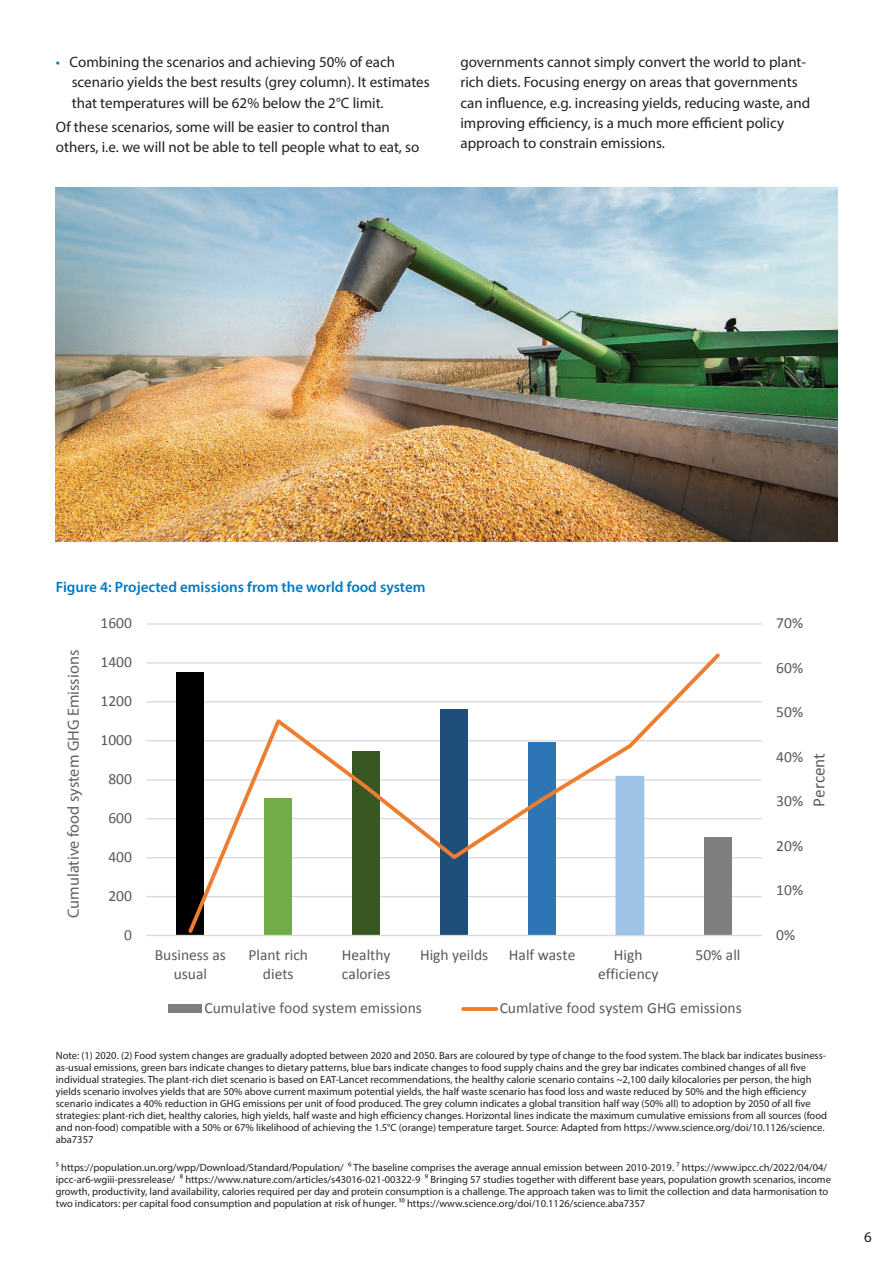
<style>
.page{position:relative;width:893px;height:1263px;background:#fff}
.page>*{position:absolute;margin:0;border:0;box-sizing:border-box;transform-origin:0 0}
.t1{font:17.25px "Calibri";color:#595959}
.t2{font:16.2px "Myriad Pro";color:#636366}
.t3{font:15.6px "Calibri";color:#595959}
.t4{font:15.45px/18.9px "Calibri";color:#595959;text-align:center}
.t5{font:15px/20.2px "Myriad Pro";color:#231f20}
.t6{font:600 15px "Myriad Pro";color:#0079c2}
.t7{font:10.5px/12px "Myriad Pro";color:#231f20}
.s1{color:#0079c2}
</style>
<div class="page">
<hr style="left:146px;top:896px;width:616px;height:1px;background:#d9d9d9">
<hr style="left:146px;top:857px;width:616px;height:1px;background:#d9d9d9">
<hr style="left:146px;top:818px;width:616px;height:1px;background:#d9d9d9">
<hr style="left:146px;top:779px;width:616px;height:1px;background:#d9d9d9">
<hr style="left:146px;top:740px;width:616px;height:1px;background:#d9d9d9">
<hr style="left:146px;top:701px;width:616px;height:1px;background:#d9d9d9">
<hr style="left:146px;top:662px;width:616px;height:1px;background:#d9d9d9">
<hr style="left:146px;top:623px;width:616px;height:2px;background:#d9d9d9">
<div style="left:177px;top:672px;width:27px;height:263px;background:#000"></div>
<div style="left:704px;top:837px;width:28px;height:98px;background:#7f7f7f"></div>
<hr style="left:146px;top:935px;width:616px;height:1px;background:#d9d9d9">
<svg style="left:185px;top:653px;width:538px;height:282px"></svg>
<div style="left:168px;top:1004px;width:33px;height:9px;background:#7f7f7f"></div>
<svg style="left:463px;top:1007px;width:33px;height:4px"></svg>
<img style="left:56px;top:187px;width:781px;height:354px">
<p class="t5" style="left:72px;top:52px;width:359px;text-indent:-16px"><span class="s1">•</span> Combining the scenarios and achieving 50% of each scenario yields the best results (grey column). It estimates that temperatures will be 62% below the 2°C limit.</p>
<p class="t5" style="left:56px;top:117px;width:365px">Of these scenarios, some will be easier to control than others, i.e. we will not be able to tell people what to eat, so</p>
<p class="t5" style="left:460px;top:52px;width:351px">governments cannot simply convert the world to plant&shy;rich diets. Focusing energy on areas that governments can influence, e.g. increasing yields, reducing waste, and improving efficiency, is a much more efficient policy approach to constrain emissions.</p>
<p class="t6" style="left:56px;top:577px;width:371px">Figure 4: Projected emissions from the world food system</p>
<p class="t2" style="left:63px;top:918px;width:269px;rotate:-90deg">Cumulative food system GHG Emissions</p>
<p class="t4" style="left:101px;top:613px;width:33px">1600</p>
<p class="t4" style="left:101px;top:652px;width:33px">1400</p>
<p class="t4" style="left:101px;top:691px;width:33px">1200</p>
<p class="t4" style="left:101px;top:730px;width:33px">1000</p>
<p class="t4" style="left:108px;top:769px;width:25px">800</p>
<p class="t4" style="left:108px;top:808px;width:25px">600</p>
<p class="t4" style="left:108px;top:847px;width:25px">400</p>
<p class="t3" style="left:108px;top:885px;width:25px">200</p>
<p class="t4" style="left:124px;top:925px;width:9px">0</p>
<p class="t4" style="left:155px;top:945px;width:73px">Business as usual</p>
<p class="t4" style="left:249px;top:945px;width:61px">Plant rich diets</p>
<p class="t4" style="left:342px;top:945px;width:50px;text-align:left">Healthy calories</p>
<p class="t4" style="left:420px;top:945px;width:70px">High yeilds</p>
<p class="t4" style="left:509px;top:945px;width:68px">Half waste</p>
<p class="t4" style="left:598px;top:945px;width:62px">High efficiency</p>
<p class="t4" style="left:695px;top:945px;width:46px">50% all</p>
<p class="t4" style="left:205px;top:998px;width:219px">Cumulative food system emissions</p>
<p class="t4" style="left:500px;top:998px;width:244px">Cumlative food system GHG emissions</p>
<p class="t4" style="left:776px;top:613px;width:28px">70%</p>
<p class="t3" style="left:776px;top:657px;width:28px">60%</p>
<p class="t4" style="left:776px;top:702px;width:28px">50%</p>
<p class="t4" style="left:776px;top:747px;width:28px">40%</p>
<p class="t3" style="left:776px;top:790px;width:28px">30%</p>
<p class="t1" style="left:807px;top:807px;width:55px;rotate:-90deg">Percent</p>
<p class="t4" style="left:776px;top:836px;width:28px">20%</p>
<p class="t4" style="left:776px;top:880px;width:28px">10%</p>
<p class="t4" style="left:776px;top:925px;width:20px">0%</p>
<p class="t7" style="left:56px;top:1049px;width:773px">Note: (1) 2020. (2) Food system changes are gradually adopted between 2020 and 2050. Bars are coloured by type of change to the food system. The black bar indicates business&shy;as-usual emissions, green bars indicate changes to dietary patterns, blue bars indicate changes to food supply chains and the grey bar indicates combined changes of all five individual strategies. The plant-rich diet scenario is based on EAT-Lancet recommendations, the healthy calorie scenario contains ~2,100 daily kilocalories per person, the high yields scenario involves yields that are 50% above current maximum potential yields, the half waste scenario has food loss and waste reduced by 50% and the high efficiency scenario indicates a 40% reduction in GHG emissions per unit of food produced. The grey column indicates a global transition half way (50% all) to adoption by 2050 of all five strategies: plant-rich diet, healthy calories, high yields, half waste and high efficiency changes. Horizontal lines indicate the maximum cumulative emissions from all sources (food and non-food) compatible with a 50% or 67% likelihood of achieving the 1.5°C (orange) temperature target. Source: Adapted from https://www.science.org/doi/10.1126/science. aba7357</p>
<p class="t7" style="left:56px;top:1161px;width:777px">⁵ https://population.un.org/wpp/Download/Standard/Population/ ⁶ The baseline comprises the average annual emission between 2010-2019. ⁷ https://www.ipcc.ch/2022/04/04/ ipcc-ar6-wgiii-pressrelease/ ⁸ https://www.nature.com/articles/s43016-021-00322-9 ⁹ Bringing 57 studies together with different base years, population growth scenarios, income growth, productivity, land availability, calories required per day and protein consumption is a challenge. The approach taken was to limit the collection and data harmonisation to two indicators: per capital food consumption and population at risk of hunger. 1⁰ https://www.science.org/doi/10.1126/science.aba7357</p>
<p class="t5" style="left:864px;top:1226px;width:9px">6</p>
</div>
